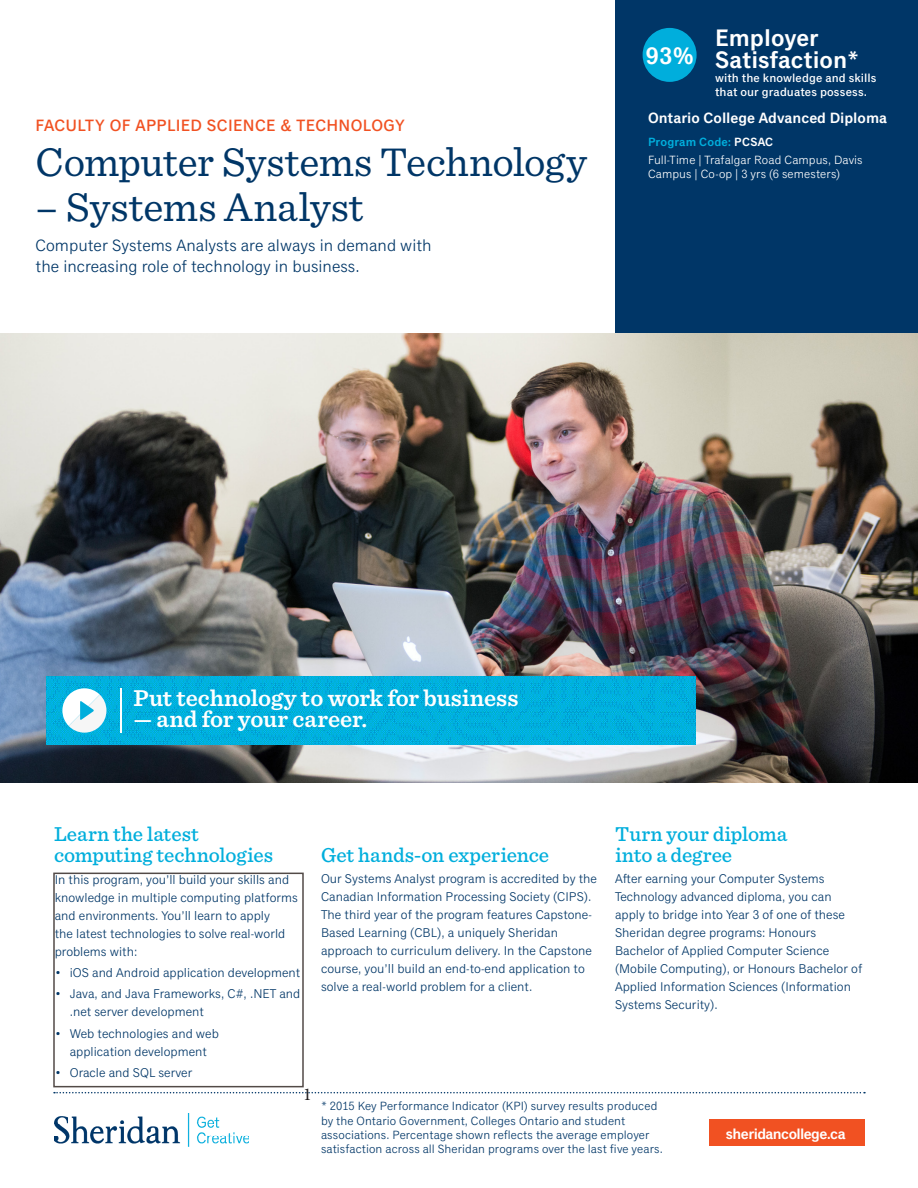
<style>
.page{position:relative;width:918px;height:1188px;background:#fff}
.page>*{position:absolute;margin:0;border:0;box-sizing:border-box;transform-origin:0 0}
.t1{font:42px "Sentinel";color:#003667}
.p_benefit-statement{font:600 24px "Sentinel";letter-spacing:-.005em;color:#fff}
.program_rating_title{font:600 24px/21.6px "Classic Grotesque Pro";color:#fff}
.program_rating{font:600 24px "Classic Grotesque Pro";color:#fff}
.t2{font:500 21px/21px "Sentinel";color:#00aedc}
.OverFlow{font:18px "Minion Pro";color:#231f20}
.p_header-intro{font:16.5px/21px "Classic Grotesque Pro";color:#003667}
.h2_faculty{font:500 16.5px "Classic Grotesque Pro";letter-spacing:.015em;color:#f15122}
.p_meta_credential{font:600 15px "Classic Grotesque Pro";color:#fff}
.p_meta_credential-2{font:600 15px "Classic Grotesque Pro";letter-spacing:-.04em;color:#fff}
.t3{font:12.75px/18px "Classic Grotesque Pro";color:#003667}
.p_admissions{font:12px/14.2px "Classic Grotesque Pro";letter-spacing:.005em;color:#003667}
.p_meta_small{font:12px/14.2px "Classic Grotesque Pro";letter-spacing:.005em;color:#fff}
.program_rating_subti{font:500 12px/14.2px "Classic Grotesque Pro";letter-spacing:.01em;color:#fff}
.p_meta_attributes{font:600 12px "Classic Grotesque Pro";letter-spacing:.015em;color:#00aedc}
.s1{color:#fff}
</style>
<div class="page">
<div style="left:615px;top:0;width:303px;height:365px;background:#003667"></div>
<img style="left:54px;top:1114px;width:195px;height:33px">
<svg style="left:54px;top:1092px;width:811px;height:1px"></svg>
<div style="left:710px;top:1120px;width:155px;height:26px;background:#f15122"></div>
<img style="left:0;top:333px;width:918px;height:450px">
<div style="left:53px;top:873px;width:251px;height:214px;border:2px solid #524a47"></div>
<img style="left:46px;top:676px;width:649px;height:69px">
<hr style="left:120px;top:688px;width:2px;height:45px;background:#fff">
<svg style="left:62px;top:688px;width:44px;height:45px"></svg>
<div style="left:643px;top:28px;width:54px;height:54px;background:#00aedc;border-radius:50%"></div>
<p class="h2_faculty" style="left:36px;top:116px;width:371px">FACULTY OF APPLIED SCIENCE &amp; TECHNOLOGY</p>
<p class="t1" style="left:36px;top:131px;width:553px">Computer Systems Technology</p>
<p class="t1" style="left:36px;top:176px;width:330px">– Systems Analyst</p>
<p class="p_header-intro" style="left:36px;top:235px;width:398px">Computer Systems Analysts are always in demand with the increasing role of technology in business.</p>
<p class="program_rating" style="left:645px;top:42px;width:50px">93%</p>
<p class="program_rating_title" style="left:715px;top:29px;width:146px">Employer<br>Satisfaction*</p>
<p class="program_rating_subti" style="left:715px;top:71px;width:163px">with the knowledge and skills that our graduates possess.</p>
<p class="p_meta_credential" style="left:648px;top:109px;width:241px">Ontario College Advanced Diploma</p>
<p class="p_meta_attributes" style="left:648px;top:135px;width:127px">Program Code: <span class="s1">PCSAC</span></p>
<p class="p_meta_small" style="left:648px;top:153px;width:216px">Full-Time | Trafalgar Road Campus, Davis<br>Campus | Co-op | 3 yrs (6 semesters)</p>
<p class="p_benefit-statement" style="left:134px;top:680px;width:386px">Put technology to work for business</p>
<p class="p_benefit-statement" style="left:134px;top:701px;width:235px">— and for your career.</p>
<p class="t2" style="left:54px;top:822px;width:220px">Learn the latest computing technologies</p>
<p class="t3" style="left:55px;top:871px;width:245px">In this program, you’ll build your skills and knowledge in multiple computing platforms and environments. You’ll learn to apply<br>the latest technologies to solve real-world problems with:</p>
<p class="t3" style="left:55px;top:964px;width:247px">• iOS and Android application development</p>
<p class="t3" style="left:70px;top:985px;width:232px;text-indent:-15px">• Java, and Java Frameworks, C#, .NET and .net server development</p>
<p class="t3" style="left:55px;top:1025px;width:166px;text-align:center">• Web technologies and web application development</p>
<p class="t3" style="left:55px;top:1064px;width:139px">• Oracle and SQL server</p>
<p class="t2" style="left:321px;top:843px;width:230px">Get hands-on experience</p>
<p class="t3" style="left:321px;top:870px;width:277px">Our Systems Analyst program is accredited by the Canadian Information Processing Society (CIPS).<br>The third year of the program features Capstone-Based Learning (CBL), a uniquely Sheridan approach to curriculum delivery. In the Capstone course, you’ll build an end-to-end application to solve a real-world problem for a client.</p>
<p class="t2" style="left:615px;top:822px;width:174px">Turn your diploma into a degree</p>
<p class="t3" style="left:615px;top:870px;width:249px">After earning your Computer Systems Technology advanced diploma, you can apply to bridge into Year 3 of one of these Sheridan degree programs: Honours Bachelor of Applied Computer Science (Mobile Computing), or Honours Bachelor of Applied Information Sciences (Information Systems Security).</p>
<p class="OverFlow" style="left:303px;top:1082px;width:10px">1</p>
<p class="p_admissions" style="left:321px;top:1100px;width:343px">* 2015 Key Performance Indicator (KPI) survey results produced by the Ontario Government, Colleges Ontario and student associations. Percentage shown reflects the average employer satisfaction across all Sheridan programs over the last five years.</p>
<p class="p_meta_credential-2" style="left:726px;top:1125px;width:121px">sheridancollege.ca</p>
</div>
